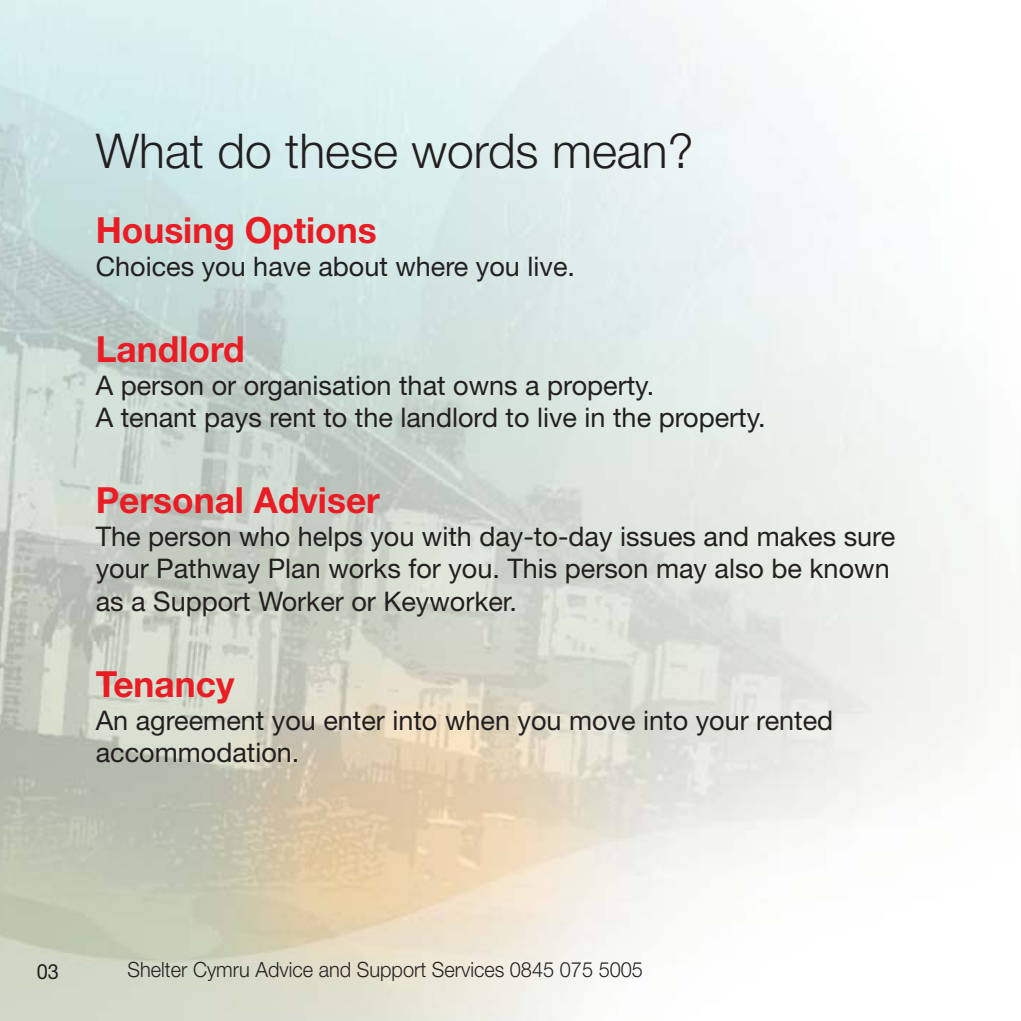
<style>
.page{position:relative;width:1021px;height:1021px;background:#fff}
.page>*{position:absolute;margin:0;border:0;box-sizing:border-box;transform-origin:0 0}
.t1{font:300 48px "Helvetica Neue";color:#231f20}
.t2{font:700 36px "Helvetica Neue";color:#ea1c24}
.t3{font:27px/32.4px "Helvetica Neue";color:#231f20}
.t4{font:300 21px "Helvetica Neue";color:#231f20;scale:.95 1}
.t5{font:21px "Helvetica Neue";color:#231f20;scale:.95 1}
</style>
<div class="page">
<img style="left:0;top:0;width:305px;height:1020px">
<h1 class="t1" style="left:96px;top:133px;width:599px">What do these words mean?</h1>
<h2 class="t2" style="left:96px;top:217px;width:282px">Housing Options</h2>
<p class="t3" style="left:96px;top:252px;width:481px">Choices you have about where you live.</p>
<h2 class="t2" style="left:96px;top:336px;width:150px">Landlord</h2>
<p class="t3" style="left:96px;top:371px;width:671px">A person or organisation that owns a property.<br>A tenant pays rent to the landlord to live in the property.</p>
<h2 class="t2" style="left:96px;top:487px;width:286px">Personal Adviser</h2>
<p class="t3" style="left:96px;top:522px;width:801px">The person who helps you with day-to-day issues and makes sure your Pathway Plan works for you. This person may also be known as a Support Worker or Keyworker.</p>
<h2 class="t2" style="left:96px;top:671px;width:140px">Tenancy</h2>
<p class="t3" style="left:96px;top:706px;width:739px">An agreement you enter into when you move into your rented accommodation.</p>
<p class="t5" style="left:37px;top:963px;width:25px">03</p>
<p class="t4" style="left:128px;top:962px;width:544px">Shelter Cymru Advice and Support Services 0845 075 5005</p>
</div>
